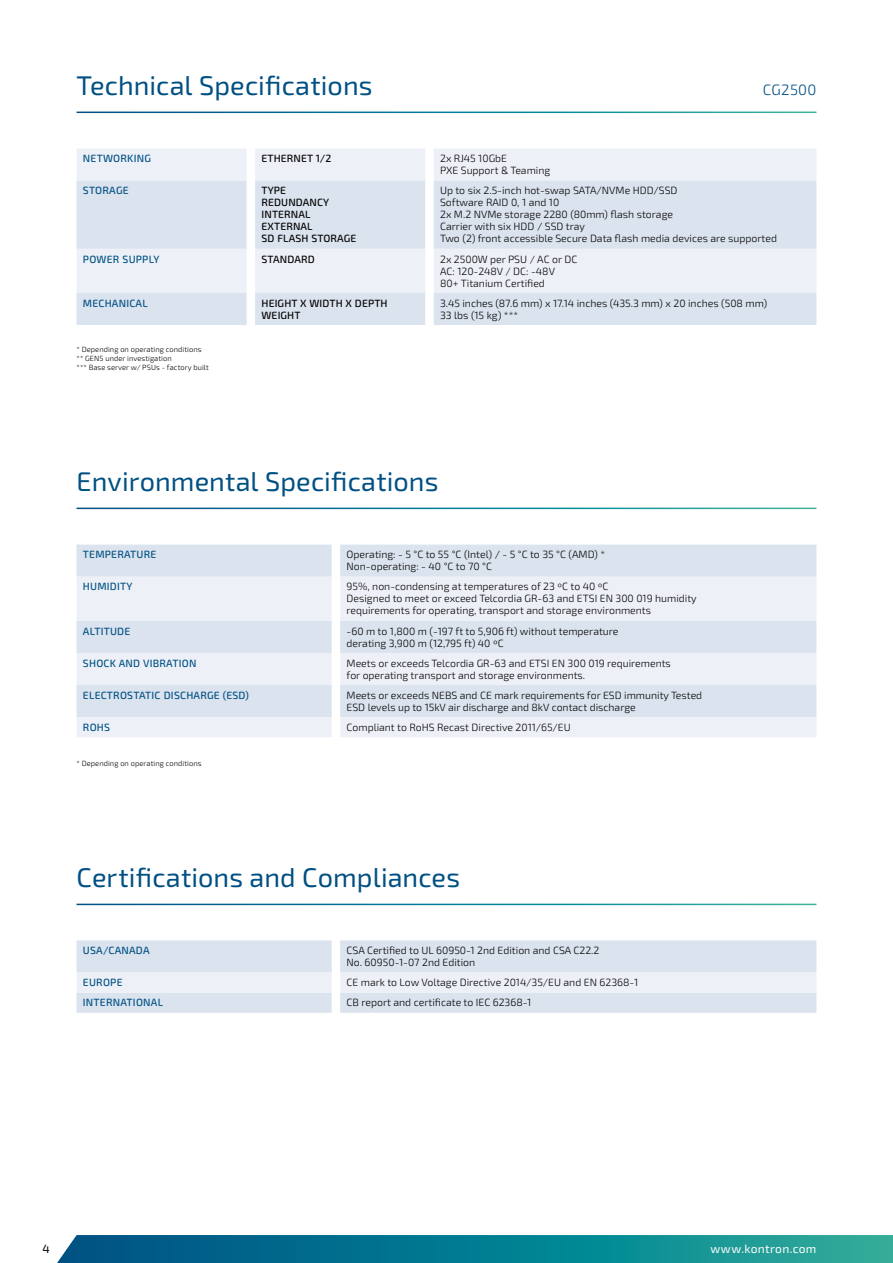
<style>
.page{position:relative;width:893px;height:1263px;background:#fff}
.page>*{position:absolute;margin:0;border:0;box-sizing:border-box;transform-origin:0 0}
.t1{font:27px "Sn T";letter-spacing:.005em;color:#005083}
.t2{font:300 15px "Sn T";letter-spacing:.02em;color:#005083}
.t3{font:12px "Sn T";letter-spacing:.025em;color:#fff}
.t4{font:12px "Sn T";color:#000}
.t5{font:300 10.5px/12px "Sn T";color:#000}
.t6{font:500 10.5px "Sn T";letter-spacing:.02em;color:#005083}
.t7{font:500 10.5px/12px "Sn T";letter-spacing:.01em;color:#000}
.t8{font:300 7.5px/9px "Sn T";letter-spacing:.01em;color:#000}
</style>
<div class="page">
<svg style="left:57px;top:1235px;width:836px;height:28px;background:#0e7f92"></svg>
<div style="left:77px;top:149px;width:739px;height:32px;background:#edf1f7"></div>
<svg style="left:77px;top:181px;width:739px;height:144px;background:#e1e7f1"></svg>
<div style="left:77px;top:545px;width:739px;height:32px;background:#dbe3ee"></div>
<svg style="left:77px;top:577px;width:739px;height:160px;background:#e6ebf3"></svg>
<div style="left:77px;top:940px;width:739px;height:73px;background:#dbe3ee"></div>
<div style="left:77px;top:972px;width:739px;height:21px;background:#edf1f7"></div>
<h1 class="t1" style="left:77px;top:69px;width:297px">Technical Specifications</h1>
<h2 class="t2" style="left:763px;top:81px;width:55px">CG2500</h2>
<p class="t6" style="left:83px;top:152px;width:69px">NETWORKING</p>
<p class="t7" style="left:262px;top:153px;width:71px">ETHERNET 1/2</p>
<p class="t5" style="left:440px;top:153px;width:112px">2x RJ45 10GbE<br>PXE Support &amp; Teaming</p>
<p class="t6" style="left:83px;top:185px;width:47px">STORAGE</p>
<p class="t7" style="left:262px;top:185px;width:96px">TYPE<br>REDUNDANCY<br>INTERNAL<br>EXTERNAL<br>SD FLASH STORAGE</p>
<p class="t5" style="left:440px;top:185px;width:338px">Up to six 2.5-inch hot-swap SATA/NVMe HDD/SSD<br>Software RAID 0, 1 and 10<br>2x M.2 NVMe storage 2280 (80mm) flash storage<br>Carrier with six HDD / SSD tray<br>Two (2) front accessible Secure Data flash media devices are supported</p>
<p class="t6" style="left:83px;top:253px;width:78px">POWER SUPPLY</p>
<p class="t7" style="left:262px;top:253px;width:55px">STANDARD</p>
<p class="t5" style="left:440px;top:253px;width:139px">2x 2500W per PSU / AC or DC<br>AC: 120-248V / DC: -48V<br>80+ Titanium Certified</p>
<p class="t6" style="left:83px;top:297px;width:66px">MECHANICAL</p>
<p class="t7" style="left:262px;top:297px;width:128px">HEIGHT X WIDTH X DEPTH<br>WEIGHT</p>
<p class="t5" style="left:440px;top:297px;width:329px">3.45 inches (87.6 mm) x 17.14 inches (435.3 mm) x 20 inches (508 mm)<br>33 lbs (15 kg) ***</p>
<p class="t8" style="left:77px;top:345px;width:134px">* Depending on operating conditions ** GEN5 under investigation<br>*** Base server w/ PSUs - factory built</p>
<h1 class="t1" style="left:77px;top:465px;width:363px">Environmental Specifications</h1>
<p class="t6" style="left:83px;top:548px;width:75px">TEMPERATURE</p>
<p class="t5" style="left:347px;top:549px;width:260px">Operating: - 5 °C to 55 °C (Intel) / - 5 °C to 35 °C (AMD) *<br>Non-operating: - 40 °C to 70 °C</p>
<p class="t6" style="left:83px;top:581px;width:51px">HUMIDITY</p>
<p class="t5" style="left:347px;top:581px;width:352px">95%, non-condensing at temperatures of 23 ºC to 40 ºC<br>Designed to meet or exceed Telcordia GR-63 and ETSI EN 300 019 humidity requirements for operating, transport and storage environments</p>
<p class="t6" style="left:83px;top:625px;width:49px">ALTITUDE</p>
<p class="t5" style="left:347px;top:625px;width:273px">-60 m to 1,800 m (-197 ft to 5,906 ft) without temperature derating 3,900 m (12,795 ft) 40 ºC</p>
<p class="t6" style="left:83px;top:657px;width:115px">SHOCK AND VIBRATION</p>
<p class="t5" style="left:347px;top:657px;width:326px">Meets or exceeds Telcordia GR-63 and ETSI EN 300 019 requirements for operating transport and storage environments.</p>
<p class="t6" style="left:83px;top:689px;width:168px">ELECTROSTATIC DISCHARGE (ESD)</p>
<p class="t5" style="left:347px;top:689px;width:357px">Meets or exceeds NEBS and CE mark requirements for ESD immunity Tested<br>ESD levels up to 15kV air discharge and 8kV contact discharge</p>
<p class="t6" style="left:83px;top:721px;width:29px">ROHS</p>
<p class="t5" style="left:347px;top:721px;width:226px">Compliant to RoHS Recast Directive 2011/65/EU</p>
<p class="t8" style="left:77px;top:759px;width:127px">* Depending on operating conditions</p>
<h1 class="t1" style="left:77px;top:861px;width:385px">Certifications and Compliances</h1>
<p class="t6" style="left:83px;top:944px;width:68px">USA/CANADA</p>
<p class="t5" style="left:347px;top:945px;width:254px">CSA Certified to UL 60950-1 2nd Edition and CSA C22.2<br>No. 60950-1-07 2nd Edition</p>
<p class="t6" style="left:83px;top:976px;width:41px">EUROPE</p>
<p class="t5" style="left:347px;top:977px;width:293px">CE mark to Low Voltage Directive 2014/35/EU and EN 62368-1</p>
<p class="t6" style="left:83px;top:996px;width:82px">INTERNATIONAL</p>
<p class="t5" style="left:347px;top:997px;width:186px">CB report and certificate to IEC 62368-1</p>
<p class="t4" style="left:43px;top:1242px;width:9px">4</p>
<p class="t3" style="left:710px;top:1242px;width:108px">www.kontron.com</p>
</div>
